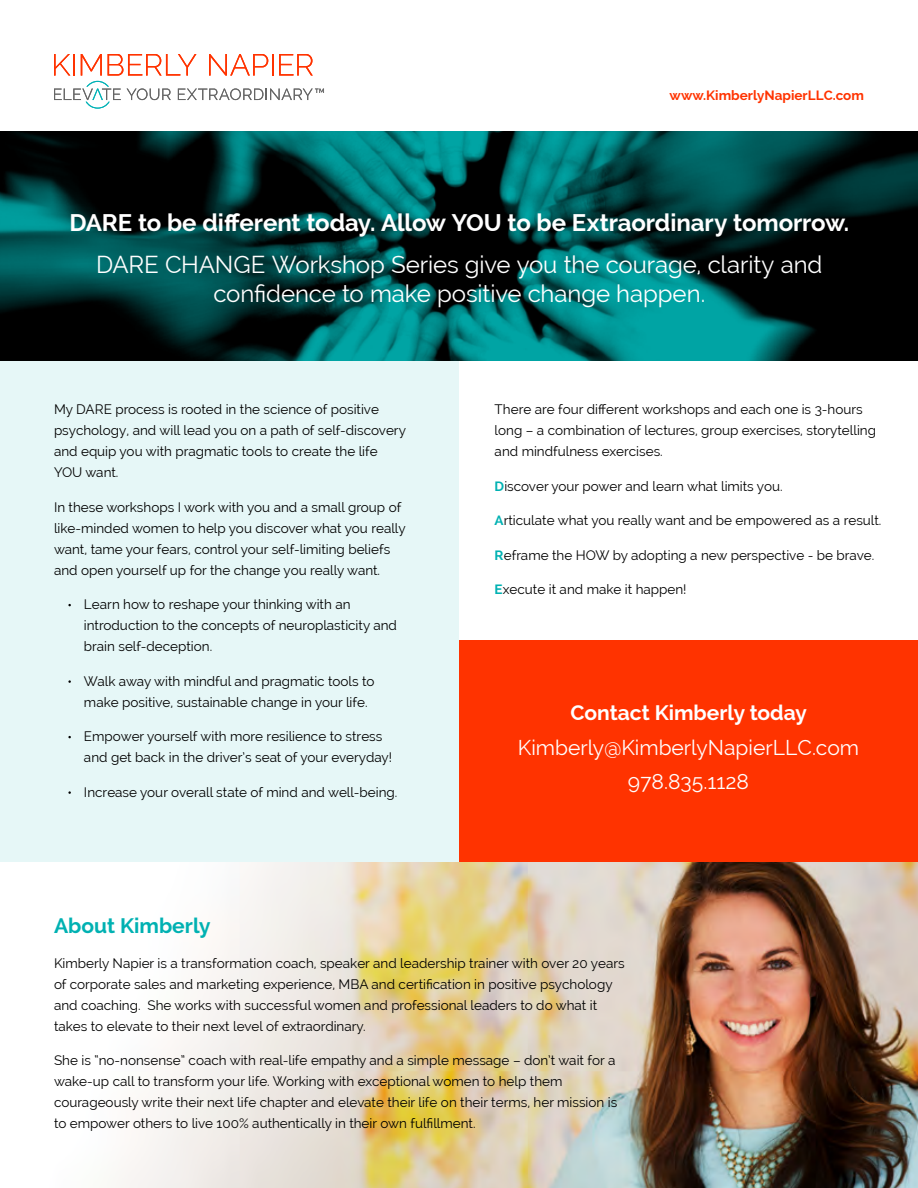
<style>
.page{position:relative;width:918px;height:1188px;background:#fff}
.page>*{position:absolute;margin:0;border:0;box-sizing:border-box;transform-origin:0 0}
.t1{font:24px/28.8px "Raleway";letter-spacing:-.005em;color:#fff;text-align:center}
.t2{font:700 24px "Raleway";letter-spacing:-.005em;color:#fff}
.t3{font:21px/34.5px "Raleway";color:#fff;text-align:center}
.t4{font:700 21px "Raleway";color:#fff}
.t5{font:700 21px "Raleway";color:#00b1b2}
.t6{font:13.5px/21px "Raleway";color:#000}
.t7{font:700 13.5px "Raleway";color:#f30}
.s1{font-weight:700;color:#00b1b2}
</style>
<div class="page">
<div style="left:0;top:360px;width:459px;height:502px;background:#e6f7f7"></div>
<div style="left:459px;top:640px;width:459px;height:222px;background:#f30"></div>
<img style="left:0;top:132px;width:918px;height:228px">
<img style="left:115px;top:862px;width:803px;height:326px">
<svg style="left:54px;top:54px;width:270px;height:55px"></svg>
<p class="t7" style="left:670px;top:88px;width:196px">www.KimberlyNapierLLC.com</p>
<h1 class="t2" style="left:69px;top:208px;width:781px">DARE to be different today. Allow YOU to be Extraordinary tomorrow.</h1>
<h1 class="t1" style="left:96px;top:250px;width:728px">DARE CHANGE Workshop Series give you the courage, clarity and confidence to make positive change happen.</h1>
<p class="t6" style="left:54px;top:399px;width:354px">My DARE process is rooted in the science of positive psychology, and will lead you on a path of self-discovery and equip you with pragmatic tools to create the life YOU want.</p>
<p class="t6" style="left:54px;top:496px;width:353px">In these workshops I work with you and a small group of like-minded women to help you discover what you really want, tame your fears, control your self-limiting beliefs and open yourself up for the change you really want.</p>
<p class="t6" style="left:84px;top:594px;width:315px">Learn how to reshape your thinking with an introduction to the concepts of neuroplasticity and brain self-deception.</p>
<p class="t6" style="left:84px;top:670px;width:292px">Walk away with mindful and pragmatic tools to make positive, sustainable change in your life.</p>
<p class="t6" style="left:84px;top:726px;width:310px">Empower yourself with more resilience to stress and get back in the driver’s seat of your everyday!</p>
<p class="t6" style="left:84px;top:781px;width:315px">Increase your overall state of mind and well-being.</p>
<p class="t6" style="left:495px;top:399px;width:383px">There are four different workshops and each one is 3-hours long – a combination of lectures, group exercises, storytelling and mindfulness exercises.</p>
<p class="t6" style="left:495px;top:475px;width:289px"><span class="s1">D</span>iscover your power and learn what limits you.</p>
<p class="t6" style="left:495px;top:510px;width:388px"><span class="s1">A</span>rticulate what you really want and be empowered as a result.</p>
<p class="t6" style="left:495px;top:544px;width:381px"><span class="s1">R</span>eframe the HOW by adopting a new perspective - be brave.</p>
<p class="t6" style="left:495px;top:579px;width:193px"><span class="s1">E</span>xecute it and make it happen!</p>
<h2 class="t4" style="left:571px;top:701px;width:238px">Contact Kimberly today</h2>
<h2 class="t3" style="left:518px;top:730px;width:343px">Kimberly@KimberlyNapierLLC.com<br>978.835.1128</h2>
<h2 class="t5" style="left:54px;top:914px;width:158px">About Kimberly</h2>
<p class="t6" style="left:54px;top:953px;width:572px">Kimberly Napier is a transformation coach, speaker and leadership trainer with over 20 years of corporate sales and marketing experience, MBA and certification in positive psychology and coaching. She works with successful women and professional leaders to do what it takes to elevate to their next level of extraordinary.</p>
<p class="t6" style="left:54px;top:1050px;width:565px">She is “no-nonsense” coach with real-life empathy and a simple message – don’t wait for a wake-up call to transform your life. Working with exceptional women to help them courageously write their next life chapter and elevate their life on their terms, her mission is to empower others to live 100% authentically in their own fulfillment.</p>
</div>
